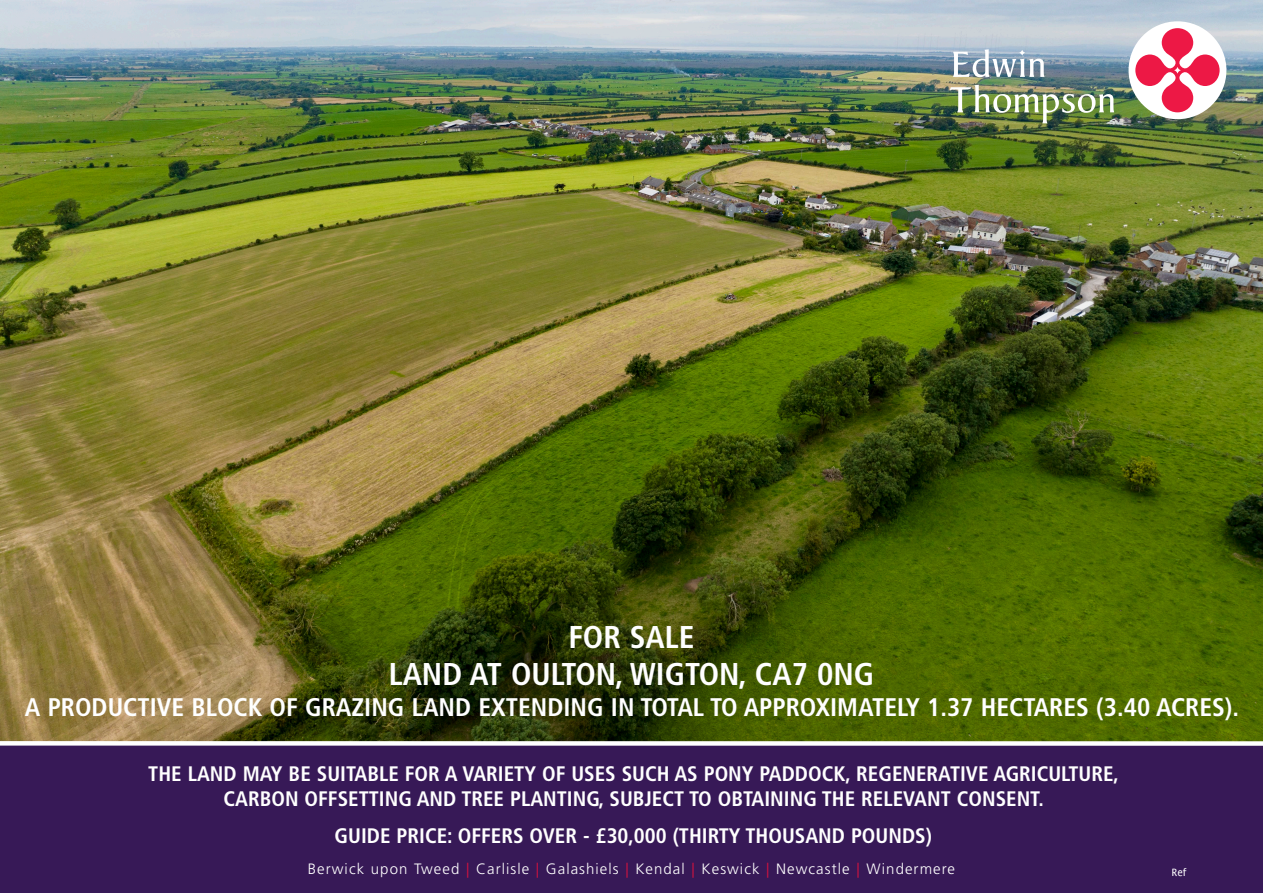
<style>
.page{position:relative;width:1263px;height:893px;background:#fff}
.page>*{position:absolute;margin:0;border:0;box-sizing:border-box;transform-origin:0 0}
.add{font:700 condensed 31.5px "Frutiger LT Std";color:#fff}
.add-2{font:700 condensed 25.5px "Frutiger LT Std";color:#fff}
.add-3{font:700 condensed 21px/25.2px "Frutiger LT Std";color:#fff;text-align:center}
.add-4{font:300 15px "Frutiger LT Std";letter-spacing:.07em;color:#fff}
.Text{font:12px "Profile";color:#fff}
.s1{color:#d7123e}
</style>
<div class="page">
<div style="left:0;top:741px;width:1263px;height:152px;background:#371957"></div>
<img style="left:0;top:0;width:1263px;height:739px">
<div style="left:1128px;top:21px;width:98px;height:98px;background:#fff;border-radius:50%"></div>
<svg style="left:1135px;top:28px;width:84px;height:84px"></svg>
<img style="left:950px;top:85px;width:164px;height:38px">
<svg style="left:953px;top:49px;width:91px;height:28px"></svg>
<svg style="left:0;top:739px;width:1263px;height:7px;background:#bec0ac"></svg>
<p class="add" style="left:568px;top:618px;width:128px">FOR SALE</p>
<p class="add" style="left:389px;top:656px;width:487px">LAND AT OULTON, WIGTON, CA7 0NG</p>
<p class="add-2" style="left:25px;top:692px;width:1216px">A PRODUCTIVE BLOCK OF GRAZING LAND EXTENDING IN TOTAL TO APPROXIMATELY 1.37 HECTARES (3.40 ACRES).</p>
<p class="add-3" style="left:148px;top:761px;width:972px">THE LAND MAY BE SUITABLE FOR A VARIETY OF USES SUCH AS PONY PADDOCK, REGENERATIVE AGRICULTURE,<br>CARBON OFFSETTING AND TREE PLANTING, SUBJECT TO OBTAINING THE RELEVANT CONSENT.</p>
<p class="add-3" style="left:335px;top:823px;width:599px">GUIDE PRICE: OFFERS OVER - £30,000 (THIRTY THOUSAND POUNDS)</p>
<p class="add-4" style="left:308px;top:860px;width:649px">Berwick upon Tweed <span class="s1">|</span> Carlisle <span class="s1">|</span> Galashiels <span class="s1">|</span> Kendal <span class="s1">|</span> Keswick <span class="s1">|</span> Newcastle <span class="s1">|</span> Windermere</p>
<p class="Text" style="left:1171px;top:867px;width:16px">Ref</p>
</div>
